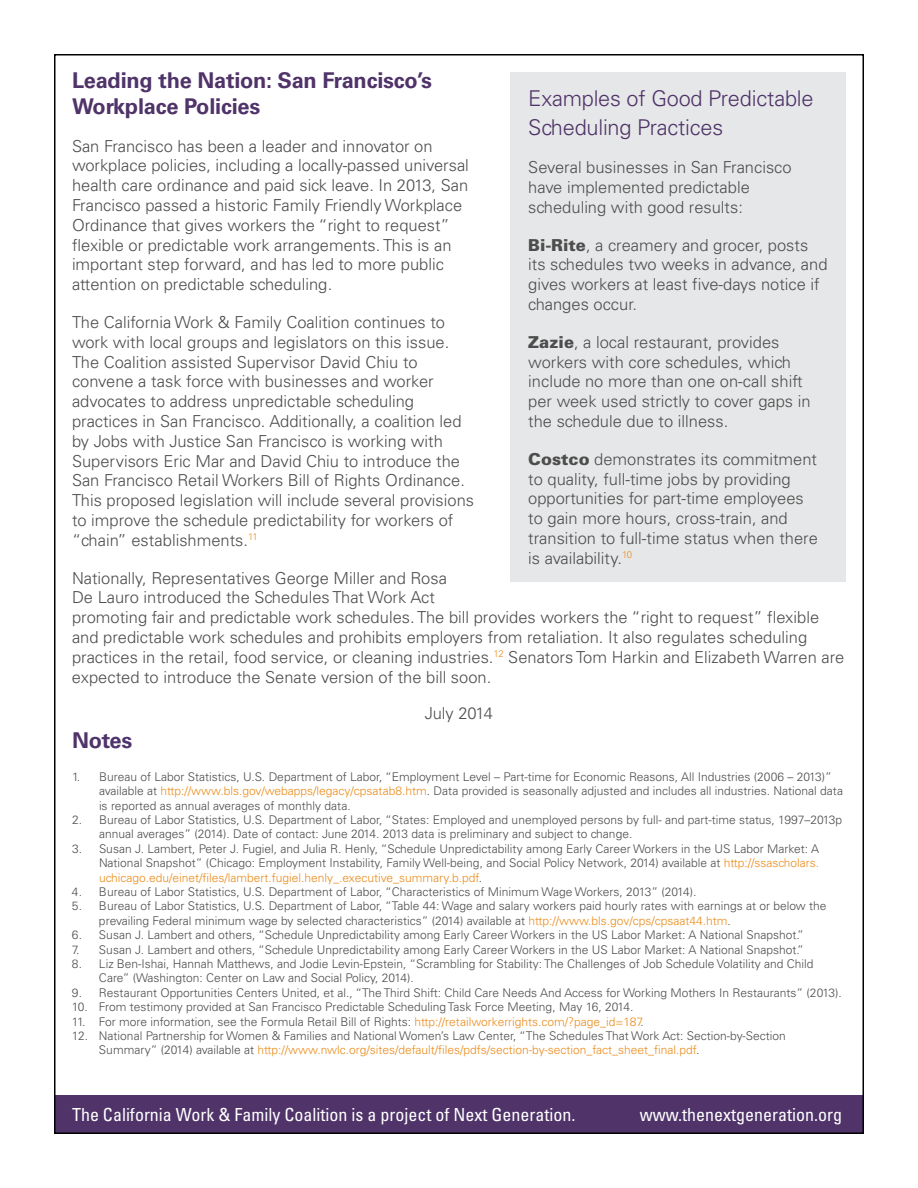
<style>
.page{position:relative;width:918px;height:1188px;background:#fff}
.page>*{position:absolute;margin:0;border:0;box-sizing:border-box;transform-origin:0 0}
.t1{font:700 21.75px/26.1px "Univers";letter-spacing:-.01em;color:#4f3369}
.t2{font:300 21.75px/29.7px "Univers";letter-spacing:-.01em;color:#4f3369}
.t3{font:condensed 18px "Univers";color:#fff}
.t4{font:300 16.5px/19.8px "Univers";color:#4d4d4d}
.t5{font:300 12px/14.4px "Univers";color:#4d4d4d}
.s1{color:#eb8c1c}
.s2{font-weight:900}
</style>
<div class="page">
<div style="left:510px;top:72px;width:336px;height:510px;background:#e6e7e8"></div>
<div style="left:55px;top:1095px;width:808px;height:38px;background:#4f3369"></div>
<h1 class="t1" style="left:72px;top:67px;width:362px">Leading the Nation: San Francisco’s<br>Workplace Policies</h1>
<p class="t4" style="left:72px;top:136px;width:398px">San Francisco has been a leader and innovator on workplace policies, including a locally-passed universal health care ordinance and paid sick leave. In 2013, San Francisco passed a historic Family Friendly Workplace Ordinance that gives workers the “right to request” flexible or predictable work arrangements. This is an important step forward, and has led to more public attention on predictable scheduling.</p>
<p class="t4" style="left:72px;top:312px;width:404px">The California Work &amp; Family Coalition continues to work with local groups and legislators on this issue.<br>The Coalition assisted Supervisor David Chiu to convene a task force with businesses and worker advocates to address unpredictable scheduling practices in San Francisco. Additionally, a coalition led by Jobs with Justice San Francisco is working with Supervisors Eric Mar and David Chiu to introduce the San Francisco Retail Workers Bill of Rights Ordinance.<br>This proposed legislation will include several provisions to improve the schedule predictability for workers of “chain” establishments.<sup>11</sup></p>
<p class="t4" style="left:72px;top:568px;width:774px">Nationally, Representatives George Miller and Rosa<br>De Lauro introduced the Schedules That Work Act<br>promoting fair and predictable work schedules. The bill provides workers the “right to request” flexible and predictable work schedules and prohibits employers from retaliation. It also regulates scheduling practices in the retail, food service, or cleaning industries.<sup>12</sup> Senators Tom Harkin and Elizabeth Warren are expected to introduce the Senate version of the bill soon.</p>
<h3 class="t4" style="left:425px;top:703px;width:70px">July 2014</h3>
<h1 class="t1" style="left:72px;top:728px;width:62px">Notes</h1>
<p class="t5" style="left:99px;top:769px;width:746px;text-indent:-27px">1. Bureau of Labor Statistics, U.S. Department of Labor, “Employment Level – Part-time for Economic Reasons, All Industries (2006 – 2013)” available at <span class="s1">http://www.bls.gov/webapps/legacy/cpsatab8.htm</span>. Data provided is seasonally adjusted and includes all industries. National data is reported as annual averages of monthly data.</p>
<p class="t5" style="left:99px;top:813px;width:745px;text-indent:-27px">2. Bureau of Labor Statistics, U.S. Department of Labor, “States: Employed and unemployed persons by full- and part-time status, 1997–2013p annual averages” (2014). Date of contact: June 2014. 2013 data is preliminary and subject to change.</p>
<p class="t5" style="left:99px;top:841px;width:722px;text-align:justify;text-indent:-27px">3. Susan J. Lambert, Peter J. Fugiel, and Julia R. Henly, “Schedule Unpredictability among Early Career Workers in the US Labor Market: A National Snapshot” (Chicago: Employment Instability, Family Well-being, and Social Policy Network, 2014) available at <span class="s1">http://ssascholars. uchicago.edu/einet/files/lambert.fugiel.henly_.executive_summary.b.pdf</span>.</p>
<p class="t5" style="left:72px;top:885px;width:626px">4. Bureau of Labor Statistics, U.S. Department of Labor, “Characteristics of Minimum Wage Workers, 2013” (2014).</p>
<p class="t5" style="left:99px;top:899px;width:729px;text-indent:-27px">5. Bureau of Labor Statistics, U.S. Department of Labor, “Table 44: Wage and salary workers paid hourly rates with earnings at or below the prevailing Federal minimum wage by selected characteristics” (2014) available at <span class="s1">http://www.bls.gov/cps/cpsaat44.htm</span>.</p>
<p class="t5" style="left:72px;top:928px;width:733px">6. Susan J. Lambert and others, “Schedule Unpredictability among Early Career Workers in the US Labor Market: A National Snapshot.”</p>
<p class="t5" style="left:72px;top:942px;width:733px">7. Susan J. Lambert and others, “Schedule Unpredictability among Early Career Workers in the US Labor Market: A National Snapshot.”</p>
<p class="t5" style="left:99px;top:957px;width:716px;text-indent:-27px">8. Liz Ben-Ishai, Hannah Matthews, and Jodie Levin-Epstein, “Scrambling for Stability: The Challenges of Job Schedule Volatility and Child<br>Care” (Washington: Center on Law and Social Policy, 2014).</p>
<p class="t5" style="left:72px;top:985px;width:771px">9. Restaurant Opportunities Centers United, et al., “The Third Shift: Child Care Needs And Access for Working Mothers In Restaurants” (2013).</p>
<p class="t5" style="left:72px;top:1000px;width:563px">10. From testimony provided at San Francisco Predictable Scheduling Task Force Meeting, May 16, 2014.</p>
<p class="t5" style="left:72px;top:1014px;width:573px">11. For more information, see the Formula Retail Bill of Rights: <span class="s1">http://retailworkerrights.com/?page_id=187</span>.</p>
<p class="t5" style="left:99px;top:1029px;width:688px;text-indent:-27px">12. National Partnership for Women &amp; Families and National Women’s Law Center, “The Schedules That Work Act: Section-by-Section<br>Summary” (2014) available at <span class="s1">http://www.nwlc.org/sites/default/files/pdfs/section-by-section_fact_sheet_final.pdf</span>.</p>
<h1 class="t2" style="left:528px;top:83px;width:287px">Examples of Good Predictable<br>Scheduling Practices</h1>
<h3 class="t4" style="left:528px;top:158px;width:265px">Several businesses in San Francisco have implemented predictable scheduling with good results:</h3>
<h3 class="t4" style="left:528px;top:235px;width:301px"><span class="s2">Bi-Rite</span>, a creamery and grocer, posts its schedules two weeks in advance, and gives workers at least five-days notice if changes occur.</h3>
<h3 class="t4" style="left:528px;top:332px;width:284px"><span class="s2">Zazie</span>, a local restaurant, provides workers with core schedules, which include no more than one on-call shift per week used strictly to cover gaps in the schedule due to illness.</h3>
<h3 class="t4" style="left:528px;top:449px;width:291px"><span class="s2">Costco</span> demonstrates its commitment to quality, full-time jobs by providing opportunities for part-time employees to gain more hours, cross-train, and transition to full-time status when there is availability.<sup>10</sup></h3>
<h2 class="t3" style="left:72px;top:1104px;width:505px">The California Work &amp; Family Coalition is a project of Next Generation.</h2>
<h2 class="t3" style="left:640px;top:1104px;width:204px">www.thenextgeneration.org</h2>
</div>
